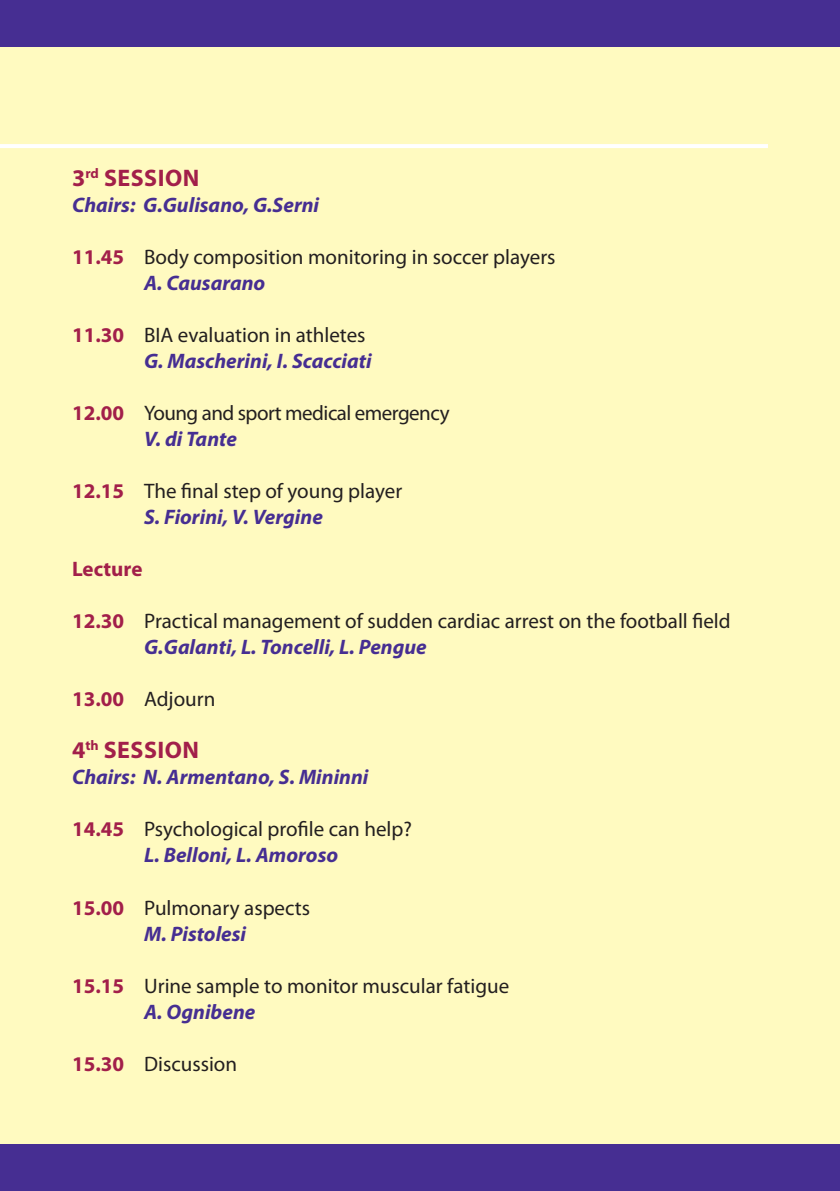
<style>
.page{position:relative;width:840px;height:1191px;background:#fff}
.page>*{position:absolute;margin:0;border:0;box-sizing:border-box;transform-origin:0 0}
.t1{font:700 24px "Myriad Pro";letter-spacing:.02em;color:#a21f4a}
.t2{font:21px "Myriad Pro";color:#231f20}
.t3{font:italic 700 21px "Myriad Pro";color:#462e92}
.t4{font:21px "Myriad Pro";letter-spacing:-.025em;color:#231f20}
.t5{font:700 21px "Myriad Pro";color:#a21f4a}
.s1{font-weight:700;color:#a21f4a}
</style>
<div class="page">
<div style="left:0;top:0;width:839px;height:1191px;background:#fffac0"></div>
<div style="left:0;top:0;width:839px;height:46px;background:#462e92"></div>
<div style="left:0;top:1144px;width:839px;height:47px;background:#462e92"></div>
<hr style="left:0;top:144px;width:767px;height:4px;background:#fff">
<p class="t1" style="left:72px;top:162px;width:129px">3<sup>rd</sup> SESSION</p>
<p class="t3" style="left:72px;top:191px;width:248px">Chairs: G.Gulisano, G.Serni</p>
<p class="t2" style="left:72px;top:244px;width:484px"><span class="s1">11.45</span> Body composition monitoring in soccer players</p>
<p class="t3" style="left:144px;top:269px;width:123px">A. Causarano</p>
<p class="t2" style="left:72px;top:322px;width:295px"><span class="s1">11.30</span> BIA evaluation in athletes</p>
<p class="t3" style="left:144px;top:347px;width:229px">G. Mascherini, I. Scacciati</p>
<p class="t4" style="left:72px;top:400px;width:379px"><span class="s1">12.00</span> Young and sport medical emergency</p>
<p class="t3" style="left:144px;top:425px;width:94px">V. di Tante</p>
<p class="t2" style="left:72px;top:478px;width:331px"><span class="s1">12.15</span> The final step of young player</p>
<p class="t3" style="left:144px;top:503px;width:180px">S. Fiorini, V. Vergine</p>
<p class="t5" style="left:72px;top:555px;width:72px">Lecture</p>
<p class="t2" style="left:72px;top:608px;width:659px"><span class="s1">12.30</span> Practical management of sudden cardiac arrest on the football field</p>
<p class="t3" style="left:144px;top:633px;width:284px">G.Galanti, L. Toncelli, L. Pengue</p>
<p class="t2" style="left:72px;top:686px;width:145px"><span class="s1">13.00</span> Adjourn</p>
<p class="t1" style="left:72px;top:734px;width:128px">4<sup>th</sup> SESSION</p>
<p class="t3" style="left:72px;top:763px;width:298px">Chairs: N. Armentano, S. Mininni</p>
<p class="t2" style="left:72px;top:816px;width:341px"><span class="s1">14.45</span> Psychological profile can help?</p>
<p class="t3" style="left:144px;top:841px;width:195px">L. Belloni, L. Amoroso</p>
<p class="t2" style="left:72px;top:894px;width:239px"><span class="s1">15.00</span> Pulmonary aspects</p>
<p class="t3" style="left:144px;top:919px;width:103px">M. Pistolesi</p>
<p class="t2" style="left:72px;top:972px;width:438px"><span class="s1">15.15</span> Urine sample to monitor muscular fatigue</p>
<p class="t3" style="left:144px;top:997px;width:113px">A. Ognibene</p>
<p class="t2" style="left:72px;top:1050px;width:166px"><span class="s1">15.30</span> Discussion</p>
</div>
